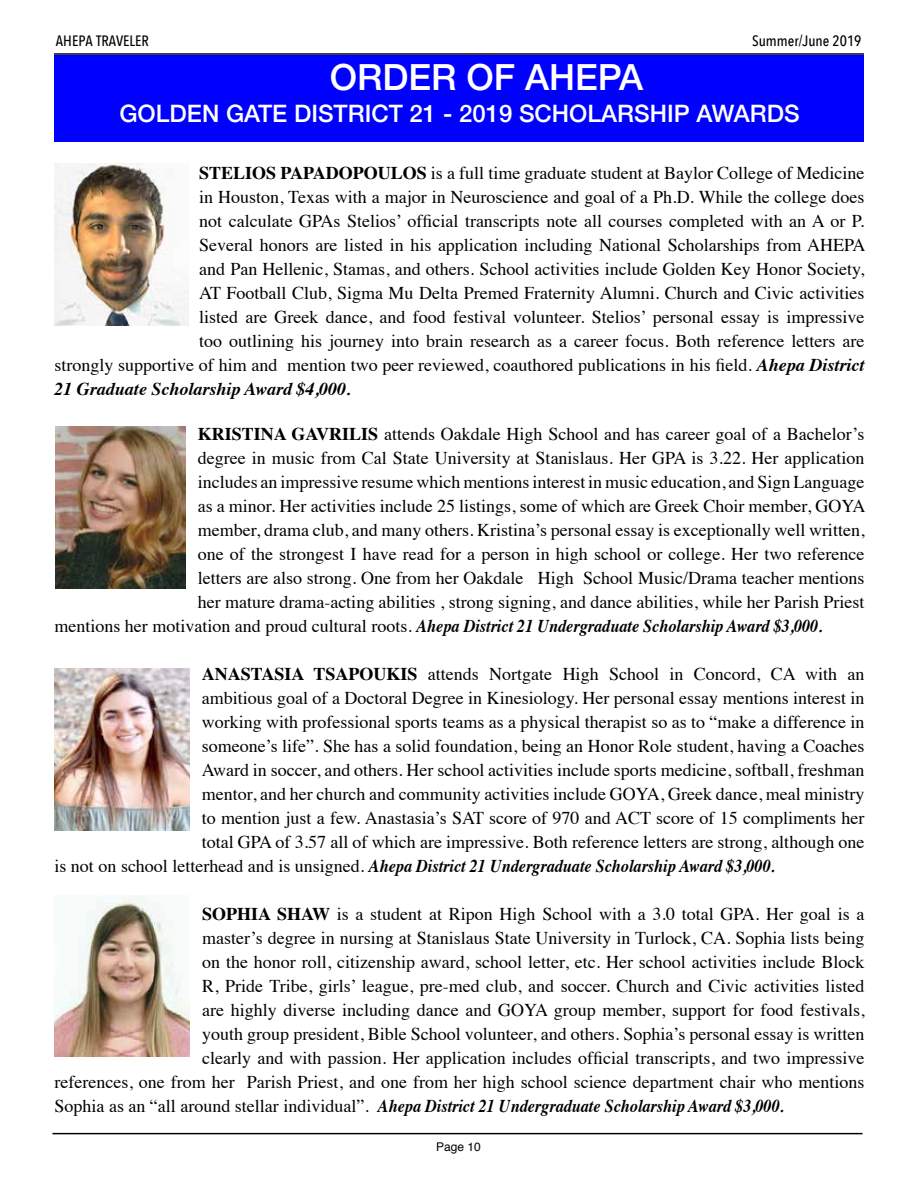
<style>
.page{position:relative;width:918px;height:1188px;background:#fff}
.page>*{position:absolute;margin:0;border:0;box-sizing:border-box;transform-origin:0 0}
.t1{font:500 36px "Helvetica Neue";color:#fff}
.t2{font:500 24px "Helvetica Neue";color:#fff}
.t3{font:18px "Times";color:#000}
.t4{font:italic 700 18px "Times";color:#000;scale:.9 1}
.t5{font:italic 700 18px "Times";color:#000}
.t6{font:500 15px "Avenir Next Condensed";color:#000}
.t7{font:12px "Helvetica";color:#000}
.s1{font-weight:700}
.s2{font-weight:700;font-style:italic}
.s3{font-weight:400;font-style:normal}
</style>
<div class="page">
<hr style="left:54px;top:53px;width:810px;height:2px;background:#000">
<hr style="left:52px;top:1133px;width:810px;height:1px;background:#000">
<div style="left:54px;top:55px;width:810px;height:86px;background:#00f"></div>
<img style="left:54px;top:164px;width:135px;height:162px">
<img style="left:54px;top:896px;width:135px;height:161px">
<img style="left:54px;top:669px;width:135px;height:162px">
<img style="left:56px;top:427px;width:130px;height:162px">
<p class="t6" style="left:56px;top:31px;width:94px">AHEPA TRAVELER</p>
<p class="t6" style="left:752px;top:31px;width:111px">Summer/June 2019</p>
<h1 class="t1" style="left:330px;top:48px;width:315px">ORDER OF AHEPA</h1>
<h2 class="t2" style="left:119px;top:94px;width:682px">GOLDEN GATE DISTRICT 21 - 2019 SCHOLARSHIP AWARDS</h2>
<p class="t3" style="left:199px;top:156px;width:667px"><span class="s1">STELIOS PAPADOPOULOS</span> is a full time graduate student at Baylor College of Medicine</p>
<p class="t3" style="left:199px;top:180px;width:667px">in Houston, Texas with a major in Neuroscience and goal of a Ph.D. While the college does</p>
<p class="t3" style="left:199px;top:204px;width:667px">not calculate GPAs Stelios’ official transcripts note all courses completed with an A or P.</p>
<p class="t3" style="left:199px;top:228px;width:668px">Several honors are listed in his application including National Scholarships from AHEPA</p>
<p class="t3" style="left:199px;top:252px;width:667px">and Pan Hellenic, Stamas, and others. School activities include Golden Key Honor Society,</p>
<p class="t3" style="left:199px;top:276px;width:667px">AT Football Club, Sigma Mu Delta Premed Fraternity Alumni. Church and Civic activities</p>
<p class="t3" style="left:199px;top:300px;width:667px">listed are Greek dance, and food festival volunteer. Stelios’ personal essay is impressive</p>
<p class="t3" style="left:199px;top:324px;width:667px">too outlining his journey into brain research as a career focus. Both reference letters are</p>
<p class="t3" style="left:54px;top:348px;width:812px">strongly supportive of him and mention two peer reviewed, coauthored publications in his field. <span class="s2">Ahepa District</span></p>
<p class="t5" style="left:54px;top:372px;width:298px">21 Graduate Scholarship Award $4,000.</p>
<p class="t3" style="left:198px;top:417px;width:668px"><span class="s1">KRISTINA GAVRILIS</span> attends Oakdale High School and has career goal of a Bachelor’s</p>
<p class="t3" style="left:198px;top:441px;width:668px">degree in music from Cal State University at Stanislaus. Her GPA is 3.22. Her application</p>
<p class="t3" style="left:198px;top:465px;width:668px">includes an impressive resume which mentions interest in music education, and Sign Language</p>
<p class="t3" style="left:198px;top:489px;width:669px">as a minor. Her activities include 25 listings, some of which are Greek Choir member, GOYA</p>
<p class="t3" style="left:198px;top:513px;width:668px">member, drama club, and many others. Kristina’s personal essay is exceptionally well written,</p>
<p class="t3" style="left:198px;top:537px;width:668px">one of the strongest I have read for a person in high school or college. Her two reference</p>
<p class="t3" style="left:198px;top:561px;width:668px">letters are also strong. One from her Oakdale High School Music/Drama teacher mentions</p>
<p class="t3" style="left:198px;top:585px;width:668px">her mature drama-acting abilities , strong signing, and dance abilities, while her Parish Priest</p>
<p class="t4" style="left:54px;top:609px;width:855px"><span class="s3">mentions her motivation and proud cultural roots.</span> Ahepa District 21 Undergraduate Scholarship Award $3,000.</p>
<p class="t3" style="left:202px;top:657px;width:664px"><span class="s1">ANASTASIA TSAPOUKIS</span> attends Nortgate High School in Concord, CA with an</p>
<p class="t3" style="left:202px;top:681px;width:664px">ambitious goal of a Doctoral Degree in Kinesiology. Her personal essay mentions interest in</p>
<p class="t3" style="left:202px;top:705px;width:664px">working with professional sports teams as a physical therapist so as to “make a difference in</p>
<p class="t3" style="left:202px;top:729px;width:664px">someone’s life”. She has a solid foundation, being an Honor Role student, having a Coaches</p>
<p class="t3" style="left:202px;top:753px;width:664px">Award in soccer, and others. Her school activities include sports medicine, softball, freshman</p>
<p class="t3" style="left:202px;top:777px;width:664px">mentor, and her church and community activities include GOYA, Greek dance, meal ministry</p>
<p class="t3" style="left:202px;top:801px;width:664px">to mention just a few. Anastasia’s SAT score of 970 and ACT score of 15 compliments her</p>
<p class="t3" style="left:202px;top:825px;width:664px">total GPA of 3.57 all of which are impressive. Both reference letters are strong, although one</p>
<p class="t4" style="left:54px;top:849px;width:802px"><span class="s3">is not on school letterhead and is unsigned.</span> Ahepa District 21 Undergraduate Scholarship Award $3,000.</p>
<p class="t3" style="left:202px;top:897px;width:664px"><span class="s1">SOPHIA SHAW</span> is a student at Ripon High School with a 3.0 total GPA. Her goal is a</p>
<p class="t3" style="left:202px;top:921px;width:664px">master’s degree in nursing at Stanislaus State University in Turlock, CA. Sophia lists being</p>
<p class="t3" style="left:202px;top:945px;width:664px">on the honor roll, citizenship award, school letter, etc. Her school activities include Block</p>
<p class="t3" style="left:202px;top:969px;width:664px">R, Pride Tribe, girls’ league, pre-med club, and soccer. Church and Civic activities listed</p>
<p class="t3" style="left:202px;top:993px;width:664px">are highly diverse including dance and GOYA group member, support for food festivals,</p>
<p class="t3" style="left:202px;top:1017px;width:664px">youth group president, Bible School volunteer, and others. Sophia’s personal essay is written</p>
<p class="t3" style="left:202px;top:1041px;width:664px">clearly and with passion. Her application includes official transcripts, and two impressive</p>
<p class="t3" style="left:55px;top:1065px;width:812px">references, one from her Parish Priest, and one from her high school science department chair who mentions</p>
<p class="t4" style="left:55px;top:1089px;width:812px"><span class="s3">Sophia as an “all around stellar individual”.</span> Ahepa District 21 Undergraduate Scholarship Award $3,000.</p>
<p class="t7" style="left:436px;top:1138px;width:46px">Page 10</p>
</div>
